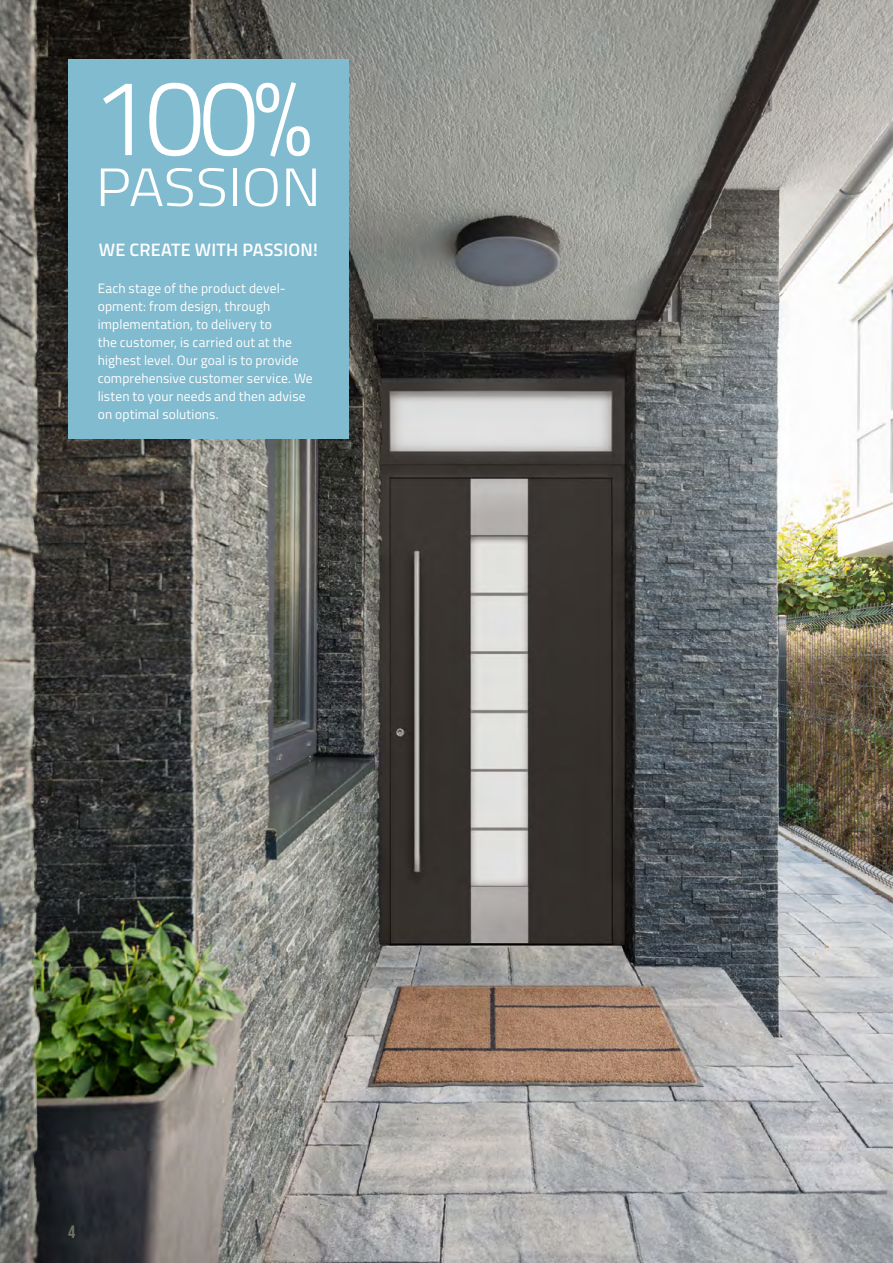
<style>
.page{position:relative;width:893px;height:1263px;background:#fff}
.page>*{position:absolute;margin:0;border:0;box-sizing:border-box;transform-origin:0 0}
.t1{font:300 108px "Titillium";color:#fff}
.t2{font:300 54px "Titillium";color:#fff;scale:1.1 1}
.t3{font:600 18px "Titillium";letter-spacing:.01em;color:#fff}
.t4{font:18px "Bebas Neue";color:#727168}
.t5{font:13.5px/18px "Titillium";letter-spacing:.01em;color:#fff}
</style>
<div class="page">
<img style="left:0;top:0;width:893px;height:1263px">
<div style="left:68px;top:60px;width:281px;height:379px;background:#81bbcf"></div>
<h1 class="t1" style="left:91px;top:39px;width:224px">100%</h1>
<h2 class="t2" style="left:96px;top:148px;width:206px">PASSION</h2>
<h3 class="t3" style="left:99px;top:236px;width:220px">WE CREATE WITH PASSION!</h3>
<p class="t5" style="left:98px;top:279px;width:216px">Each stage of the product devel&shy;opment: from design, through implementation, to delivery to<br>the customer, is carried out at the highest level. Our goal is to provide comprehensive customer service. We listen to your needs and then advise on optimal solutions.</p>
<h3 class="t4" style="left:68px;top:1221px;width:9px">4</h3>
</div>
